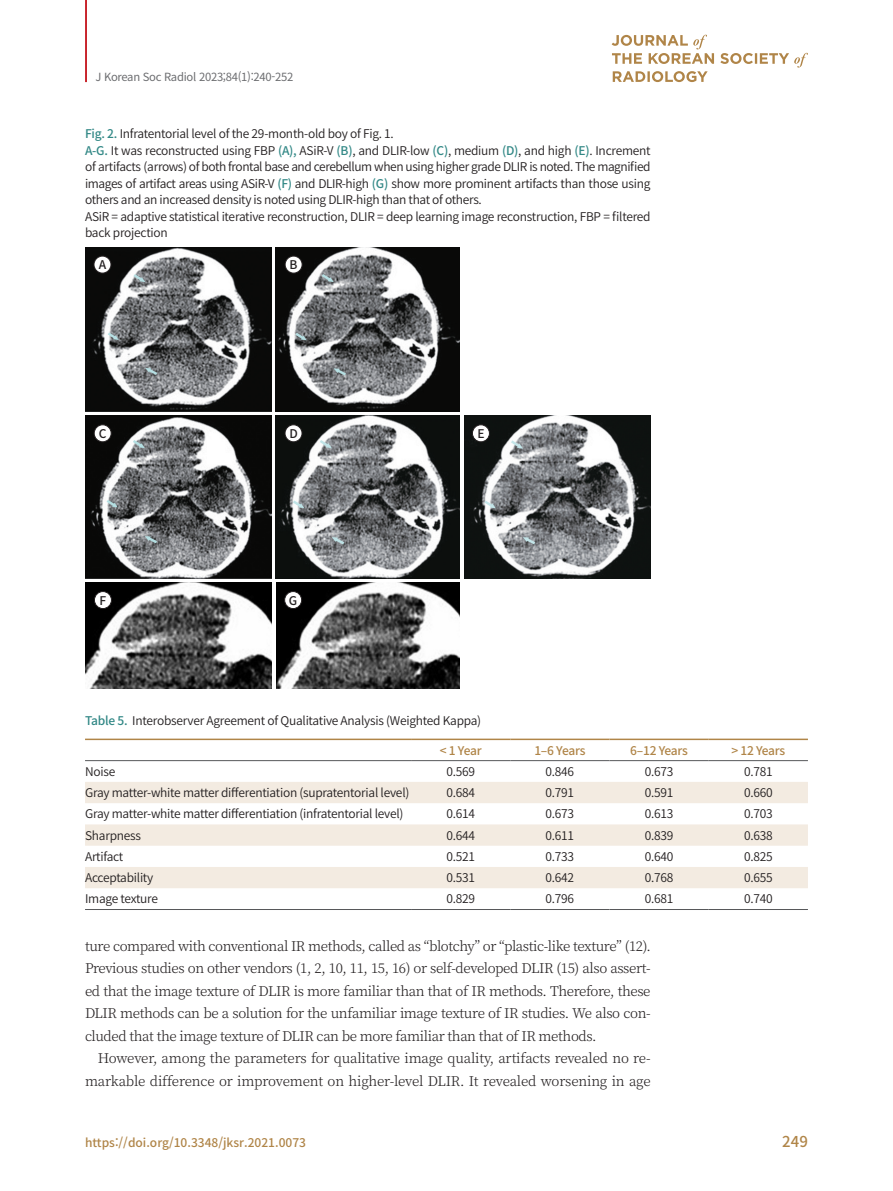
<style>
.page{position:relative;width:893px;height:1191px;background:#fff}
.page>*{position:absolute;margin:0;border:0;box-sizing:border-box;transform-origin:0 0}
.t1{font:500 15px "Noto Sans CJ Kkr";color:#b08548}
.영문본문{font:300 13.5px/22.5px "Noto Serif CJ Kkr";letter-spacing:-.02em;color:#231f20;text-align:justify}
.그림제목1{font:600 12px/16.5px "Noto Sans CJ Kkr";letter-spacing:-.025em;color:#231f20;text-align:justify}
.표본문{font:600 12px "Noto Sans CJ Kkr";letter-spacing:-.02em;color:#231f20}
.표본문-2{font:500 12px "Noto Sans CJ Kkr";letter-spacing:-.005em;color:#b08548}
.표제목{font:600 12px "Noto Sans CJ Kkr";letter-spacing:-.02em;color:#231f20}
.그림제목{font:600 12px "Noto Sans CJ Kkr";letter-spacing:-.02em;color:#231f20}
.캡션{font:500 12px "Noto Sans CJ Kkr";color:#231f20}
.t2{font:11.25px "Noto Sans CJ Kkr";letter-spacing:-.025em;color:#6c6d70}
.s1{font-weight:500;color:#328886}
</style>
<div class="page">
<hr style="left:85px;top:0;width:2px;height:82px;background:#c8242b">
<svg style="left:612px;top:35px;width:196px;height:47px"></svg>
<svg style="left:85px;top:782px;width:723px;height:106px;fill:#f3ebe1"></svg>
<hr style="left:85px;top:738px;width:326px;height:2px;background:#b08548">
<hr style="left:411px;top:738px;width:99px;height:2px;background:#b08548">
<hr style="left:510px;top:738px;width:99px;height:2px;background:#b08548">
<hr style="left:609px;top:738px;width:100px;height:2px;background:#b08548">
<hr style="left:709px;top:738px;width:99px;height:2px;background:#b08548">
<hr style="left:85px;top:760px;width:326px;height:1px;background:#57585a">
<hr style="left:411px;top:760px;width:99px;height:1px;background:#57585a">
<hr style="left:510px;top:760px;width:99px;height:1px;background:#57585a">
<hr style="left:609px;top:760px;width:100px;height:1px;background:#57585a">
<hr style="left:709px;top:760px;width:99px;height:1px;background:#57585a">
<hr style="left:85px;top:909px;width:326px;height:1px;background:#57585a">
<hr style="left:411px;top:909px;width:99px;height:1px;background:#57585a">
<hr style="left:510px;top:909px;width:99px;height:1px;background:#57585a">
<hr style="left:609px;top:909px;width:100px;height:1px;background:#57585a">
<hr style="left:709px;top:909px;width:99px;height:1px;background:#57585a">
<img style="left:464px;top:416px;width:187px;height:162px">
<img style="left:85px;top:583px;width:187px;height:105px">
<img style="left:276px;top:583px;width:184px;height:105px">
<img style="left:85px;top:247px;width:187px;height:164px">
<img style="left:276px;top:247px;width:184px;height:164px">
<img style="left:276px;top:416px;width:184px;height:162px">
<img style="left:85px;top:416px;width:187px;height:162px">
<div style="left:472px;top:425px;width:17px;height:17px;background:#fff;border-radius:50%"></div>
<div style="left:472px;top:424px;width:18px;height:18px;border:1px solid #231f20;border-radius:50%"></div>
<div style="left:94px;top:591px;width:17px;height:17px;background:#fff;border-radius:50%"></div>
<div style="left:94px;top:591px;width:18px;height:18px;border:1px solid #231f20;border-radius:50%"></div>
<div style="left:285px;top:591px;width:17px;height:17px;background:#fff;border-radius:50%"></div>
<div style="left:284px;top:591px;width:18px;height:18px;border:1px solid #231f20;border-radius:50%"></div>
<div style="left:94px;top:256px;width:17px;height:17px;background:#fff;border-radius:50%"></div>
<div style="left:94px;top:256px;width:17px;height:17px;border:1px solid #231f20;border-radius:50%"></div>
<div style="left:285px;top:256px;width:17px;height:17px;background:#fff;border-radius:50%"></div>
<div style="left:285px;top:256px;width:17px;height:17px;border:1px solid #231f20;border-radius:50%"></div>
<div style="left:94px;top:425px;width:17px;height:17px;background:#fff;border-radius:50%"></div>
<div style="left:94px;top:424px;width:17px;height:18px;border:1px solid #231f20;border-radius:50%"></div>
<div style="left:285px;top:425px;width:17px;height:17px;background:#fff;border-radius:50%"></div>
<div style="left:285px;top:424px;width:17px;height:18px;border:1px solid #231f20;border-radius:50%"></div>
<p class="t2" style="left:96px;top:70px;width:199px">J Korean Soc Radiol 2023;84(1):240-252</p>
<p class="그림제목" style="left:85px;top:127px;width:310px"><span class="s1">Fig. 2.</span> Infratentorial level of the 29-month-old boy of Fig. 1.</p>
<p class="그림제목1" style="left:85px;top:142px;width:567px"><span class="s1">A-G.</span> It was reconstructed using FBP <span class="s1">(A),</span> ASiR-V <span class="s1">(B)</span>, and DLIR-low <span class="s1">(C)</span>, medium <span class="s1">(D)</span>, and high <span class="s1">(E)</span>. Increment of artifacts (arrows) of both frontal base and cerebellum when using higher grade DLIR is noted. The magnified images of artifact areas using ASiR-V <span class="s1">(F)</span> and DLIR-high <span class="s1">(G)</span> show more prominent artifacts than those using others and an increased density is noted using DLIR-high than that of others.</p>
<p class="그림제목1" style="left:85px;top:208px;width:567px">ASiR = adaptive statistical iterative reconstruction, DLIR = deep learning image reconstruction, FBP = filtered back projection</p>
<p class="캡션" style="left:99px;top:258px;width:9px">A</p>
<p class="캡션" style="left:290px;top:258px;width:10px">B</p>
<p class="캡션" style="left:99px;top:427px;width:9px">C</p>
<p class="캡션" style="left:289px;top:427px;width:10px">D</p>
<p class="캡션" style="left:100px;top:593px;width:8px">F</p>
<p class="캡션" style="left:289px;top:593px;width:10px">G</p>
<p class="캡션" style="left:477px;top:427px;width:9px">E</p>
<p class="표제목" style="left:85px;top:714px;width:398px"><span class="s1">Table 5.</span> Interobserver Agreement of Qualitative Analysis (Weighted Kappa)</p>
<p class="표본문-2" style="left:440px;top:743px;width:43px">&lt; 1 Year</p>
<p class="표본문-2" style="left:534px;top:743px;width:53px">1–6 Years</p>
<p class="표본문-2" style="left:630px;top:743px;width:59px">6–12 Years</p>
<p class="표본문-2" style="left:731px;top:743px;width:55px">&gt; 12 Years</p>
<p class="표본문" style="left:85px;top:764px;width:32px">Noise</p>
<p class="표본문" style="left:446px;top:764px;width:30px">0.569</p>
<p class="표본문" style="left:546px;top:764px;width:30px">0.846</p>
<p class="표본문" style="left:645px;top:764px;width:30px">0.673</p>
<p class="표본문" style="left:744px;top:764px;width:30px">0.781</p>
<p class="표본문" style="left:85px;top:786px;width:326px">Gray matter-white matter differentiation (supratentorial level)</p>
<p class="표본문" style="left:446px;top:786px;width:30px">0.684</p>
<p class="표본문" style="left:546px;top:786px;width:30px">0.791</p>
<p class="표본문" style="left:645px;top:786px;width:30px">0.591</p>
<p class="표본문" style="left:744px;top:786px;width:30px">0.660</p>
<p class="표본문" style="left:85px;top:807px;width:320px">Gray matter-white matter differentiation (infratentorial level)</p>
<p class="표본문" style="left:446px;top:807px;width:30px">0.614</p>
<p class="표본문" style="left:546px;top:807px;width:30px">0.673</p>
<p class="표본문" style="left:645px;top:807px;width:30px">0.613</p>
<p class="표본문" style="left:744px;top:807px;width:30px">0.703</p>
<p class="표본문" style="left:85px;top:828px;width:58px">Sharpness</p>
<p class="표본문" style="left:446px;top:828px;width:30px">0.644</p>
<p class="표본문" style="left:546px;top:828px;width:30px">0.611</p>
<p class="표본문" style="left:645px;top:828px;width:30px">0.839</p>
<p class="표본문" style="left:744px;top:828px;width:30px">0.638</p>
<p class="표본문" style="left:85px;top:849px;width:40px">Artifact</p>
<p class="표본문" style="left:446px;top:849px;width:30px">0.521</p>
<p class="표본문" style="left:546px;top:849px;width:30px">0.733</p>
<p class="표본문" style="left:645px;top:849px;width:30px">0.640</p>
<p class="표본문" style="left:744px;top:849px;width:30px">0.825</p>
<p class="표본문" style="left:85px;top:871px;width:70px">Acceptability</p>
<p class="표본문" style="left:446px;top:871px;width:30px">0.531</p>
<p class="표본문" style="left:546px;top:871px;width:30px">0.642</p>
<p class="표본문" style="left:645px;top:871px;width:30px">0.768</p>
<p class="표본문" style="left:744px;top:871px;width:30px">0.655</p>
<p class="표본문" style="left:85px;top:892px;width:74px">Image texture</p>
<p class="표본문" style="left:446px;top:892px;width:30px">0.829</p>
<p class="표본문" style="left:546px;top:892px;width:30px">0.796</p>
<p class="표본문" style="left:645px;top:892px;width:30px">0.681</p>
<p class="표본문" style="left:744px;top:892px;width:30px">0.740</p>
<p class="영문본문" style="left:85px;top:935px;width:567px">ture compared with conventional IR methods, called as “blotchy” or “plastic-like texture” (12).<br>Previous studies on other vendors (1, 2, 10, 11, 15, 16) or self-developed DLIR (15) also assert&shy;ed that the image texture of DLIR is more familiar than that of IR methods. Therefore, these DLIR methods can be a solution for the unfamiliar image texture of IR studies. We also con&shy;cluded that the image texture of DLIR can be more familiar than that of IR methods.</p>
<p class="영문본문" style="left:85px;top:1047px;width:567px;text-align:right">However, among the parameters for qualitative image quality, artifacts revealed no re&shy;markable difference or improvement on higher-level DLIR. It revealed worsening in age</p>
<p class="표본문-2" style="left:85px;top:1135px;width:222px">https://doi.org/10.3348/jksr.2021.0073</p>
<p class="t1" style="left:782px;top:1132px;width:27px">249</p>
</div>
